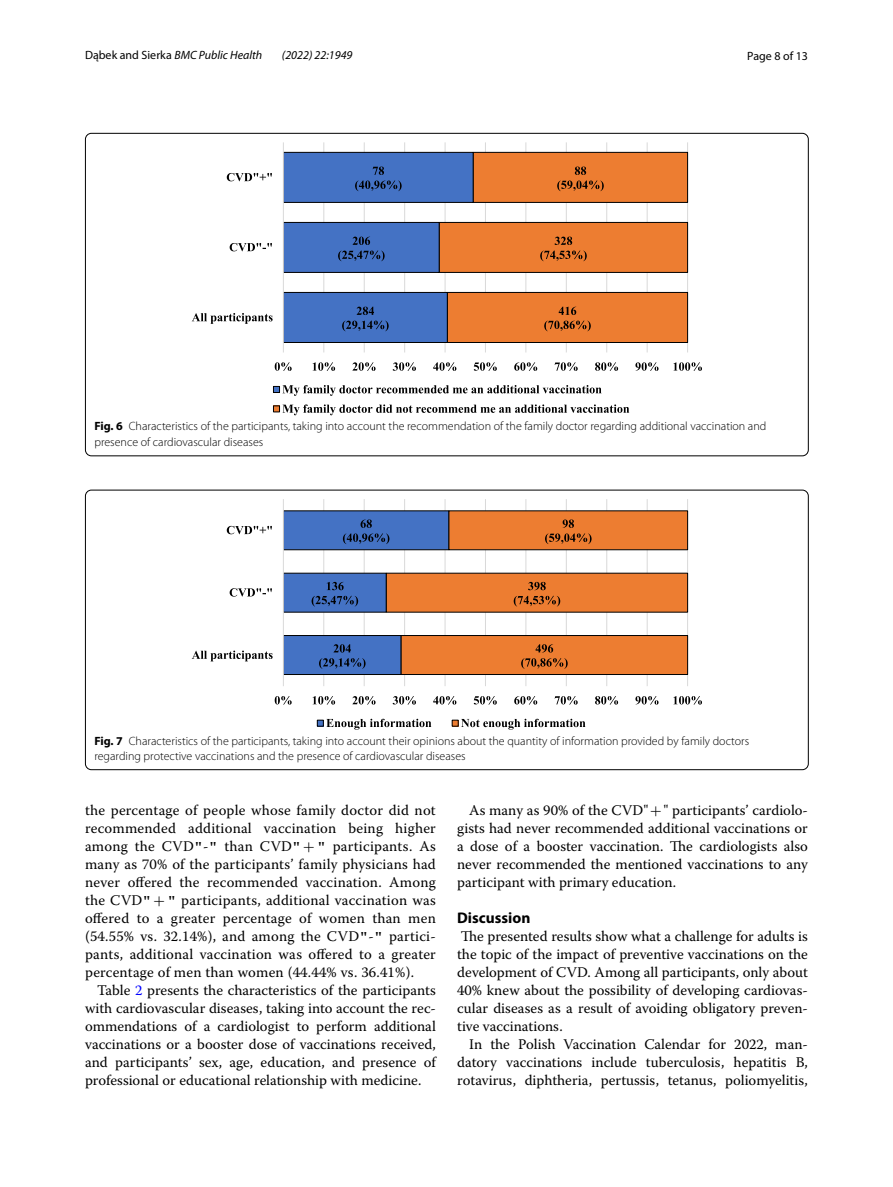
<style>
.page{position:relative;width:893px;height:1187px;background:#fff}
.page>*{position:absolute;margin:0;border:0;box-sizing:border-box;transform-origin:0 0}
.t1{font:700 15.45px "Myriad Pro";color:#000}
.t2{font:14.7px/18px "Warnock Pro";color:#000;text-align:justify}
.t3{font:300 12px/15px "Myriad Pro";color:#000}
.t4{font:italic 12px "Myriad Pro";color:#000}
.t5{font:12px "Myriad Pro";color:#000}
.s1{font-style:normal}
.s2{font-weight:700}
.s3{font-family:"Courier New"}
.s4{font-family:"MTSY"}
.s5{color:#00f}
</style>
<div class="page">
<hr style="left:323px;top:142px;width:1px;height:210px;background:#d9d9d9">
<hr style="left:364px;top:142px;width:1px;height:210px;background:#d9d9d9">
<hr style="left:404px;top:142px;width:1px;height:210px;background:#d9d9d9">
<hr style="left:445px;top:142px;width:1px;height:210px;background:#d9d9d9">
<hr style="left:485px;top:142px;width:1px;height:210px;background:#d9d9d9">
<hr style="left:525px;top:142px;width:1px;height:210px;background:#d9d9d9">
<hr style="left:566px;top:142px;width:1px;height:210px;background:#d9d9d9">
<hr style="left:606px;top:142px;width:1px;height:210px;background:#d9d9d9">
<hr style="left:647px;top:142px;width:1px;height:210px;background:#d9d9d9">
<hr style="left:687px;top:142px;width:1px;height:210px;background:#d9d9d9">
<svg style="left:474px;top:152px;width:214px;height:191px;fill:#ed7d31"></svg>
<hr style="left:283px;top:142px;width:1px;height:210px;background:#d9d9d9">
<svg style="left:283px;top:152px;width:191px;height:191px"></svg>
<svg style="left:544px;top:306px;width:47px;height:25px"></svg>
<svg style="left:540px;top:236px;width:47px;height:25px"></svg>
<svg style="left:557px;top:167px;width:47px;height:24px"></svg>
<svg style="left:275px;top:362px;width:17px;height:9px"></svg>
<svg style="left:312px;top:362px;width:23px;height:9px"></svg>
<svg style="left:352px;top:362px;width:24px;height:9px"></svg>
<svg style="left:393px;top:362px;width:23px;height:9px"></svg>
<svg style="left:433px;top:362px;width:23px;height:9px"></svg>
<svg style="left:474px;top:362px;width:23px;height:9px"></svg>
<svg style="left:514px;top:362px;width:23px;height:9px"></svg>
<svg style="left:555px;top:362px;width:23px;height:9px"></svg>
<svg style="left:595px;top:362px;width:23px;height:9px"></svg>
<svg style="left:635px;top:362px;width:23px;height:9px"></svg>
<svg style="left:673px;top:362px;width:29px;height:9px"></svg>
<svg style="left:192px;top:313px;width:81px;height:11px"></svg>
<svg style="left:230px;top:243px;width:42px;height:8px"></svg>
<svg style="left:227px;top:173px;width:45px;height:8px"></svg>
<div style="left:273px;top:386px;width:7px;height:7px;background:#4472c4;border:1px solid #000"></div>
<svg style="left:282px;top:385px;width:320px;height:11px"></svg>
<div style="left:273px;top:406px;width:7px;height:6px;background:#ed7d31"></div>
<div style="left:273px;top:405px;width:7px;height:7px;border:1px solid #000"></div>
<svg style="left:282px;top:404px;width:347px;height:11px"></svg>
<hr style="left:323px;top:499px;width:1px;height:187px;background:#d9d9d9">
<hr style="left:364px;top:499px;width:1px;height:187px;background:#d9d9d9">
<hr style="left:404px;top:499px;width:1px;height:187px;background:#d9d9d9">
<hr style="left:445px;top:499px;width:1px;height:187px;background:#d9d9d9">
<hr style="left:485px;top:499px;width:1px;height:187px;background:#d9d9d9">
<hr style="left:525px;top:499px;width:1px;height:187px;background:#d9d9d9">
<hr style="left:566px;top:499px;width:1px;height:187px;background:#d9d9d9">
<hr style="left:606px;top:499px;width:1px;height:187px;background:#d9d9d9">
<hr style="left:647px;top:499px;width:1px;height:187px;background:#d9d9d9">
<hr style="left:687px;top:499px;width:1px;height:187px;background:#d9d9d9">
<svg style="left:450px;top:510px;width:238px;height:165px;fill:#ed7d31"></svg>
<hr style="left:283px;top:499px;width:1px;height:187px;background:#d9d9d9">
<svg style="left:283px;top:510px;width:167px;height:165px"></svg>
<svg style="left:536px;top:644px;width:17px;height:8px"></svg>
<svg style="left:521px;top:658px;width:47px;height:10px"></svg>
<svg style="left:514px;top:582px;width:46px;height:24px"></svg>
<svg style="left:545px;top:519px;width:47px;height:25px"></svg>
<svg style="left:275px;top:696px;width:17px;height:8px"></svg>
<svg style="left:312px;top:696px;width:23px;height:8px"></svg>
<svg style="left:352px;top:696px;width:24px;height:8px"></svg>
<svg style="left:393px;top:696px;width:23px;height:8px"></svg>
<svg style="left:433px;top:696px;width:23px;height:8px"></svg>
<svg style="left:474px;top:696px;width:23px;height:8px"></svg>
<svg style="left:514px;top:696px;width:23px;height:8px"></svg>
<svg style="left:555px;top:696px;width:23px;height:8px"></svg>
<svg style="left:595px;top:696px;width:23px;height:8px"></svg>
<svg style="left:635px;top:696px;width:23px;height:8px"></svg>
<svg style="left:673px;top:696px;width:29px;height:8px"></svg>
<svg style="left:192px;top:650px;width:81px;height:11px"></svg>
<svg style="left:230px;top:588px;width:42px;height:8px"></svg>
<svg style="left:227px;top:526px;width:45px;height:8px"></svg>
<svg style="left:317px;top:718px;width:114px;height:11px"></svg>
<svg style="left:452px;top:718px;width:133px;height:11px"></svg>
<p class="t4" style="left:85px;top:48px;width:179px"><span class="s1">Dąbek and Sierka</span> BMC Public Health</p>
<p class="t4" style="left:282px;top:48px;width:72px">(2022) 22:1949</p>
<p class="t5" style="left:747px;top:48px;width:62px">Page 8 of 13</p>
<p class="t3" style="left:94px;top:419px;width:673px"><span class="s2">Fig. 6</span> Characteristics of the participants, taking into account the recommendation of the family doctor regarding additional vaccination and presence of cardiovascular diseases</p>
<p class="t3" style="left:94px;top:733px;width:656px"><span class="s2">Fig. 7</span> Characteristics of the participants, taking into account their opinions about the quantity of information provided by family doctors regarding protective vaccinations and the presence of cardiovascular diseases</p>
<p class="t2" style="left:85px;top:800px;width:352px">the percentage of people whose family doctor did not recommended additional vaccination being higher among the CVD<span class="s3">"</span>-<span class="s3">"</span> than CVD<span class="s3">"</span><span class="s4">+</span><span class="s3">"</span> participants. As many as 70% of the participants’ family physicians had never offered the recommended vaccination. Among the CVD<span class="s3">"</span><span class="s4">+</span><span class="s3">"</span> participants, additional vaccination was offered to a greater percentage of women than men (54.55% vs. 32.14%), and among the CVD<span class="s3">"</span>-<span class="s3">"</span> partici&shy;pants, additional vaccination was offered to a greater percentage of men than women (44.44% vs. 36.41%).</p>
<p class="t2" style="left:85px;top:980px;width:352px;text-indent:12px">Table <span class="s5">2</span> presents the characteristics of the participants with cardiovascular diseases, taking into account the rec&shy;ommendations of a cardiologist to perform additional vaccinations or a booster dose of vaccinations received, and participants’ sex, age, education, and presence of professional or educational relationship with medicine.</p>
<p class="t2" style="left:457px;top:800px;width:352px;text-indent:12px">As many as 90% of the CVD"<span class="s4">+</span>" participants’ cardiolo&shy;gists had never recommended additional vaccinations or a dose of a booster vaccination. The cardiologists also never recommended the mentioned vaccinations to any participant with primary education.</p>
<p class="t1" style="left:457px;top:907px;width:75px">Discussion</p>
<p class="t2" style="left:457px;top:926px;width:352px">The presented results show what a challenge for adults is the topic of the impact of preventive vaccinations on the development of CVD. Among all participants, only about 40% knew about the possibility of developing cardiovas&shy;cular diseases as a result of avoiding obligatory preven&shy;tive vaccinations.</p>
<p class="t2" style="left:457px;top:1034px;width:352px;text-indent:12px">In the Polish Vaccination Calendar for 2022, man&shy;datory vaccinations include tuberculosis, hepatitis B, rotavirus, diphtheria, pertussis, tetanus, poliomyelitis,</p>
</div>
